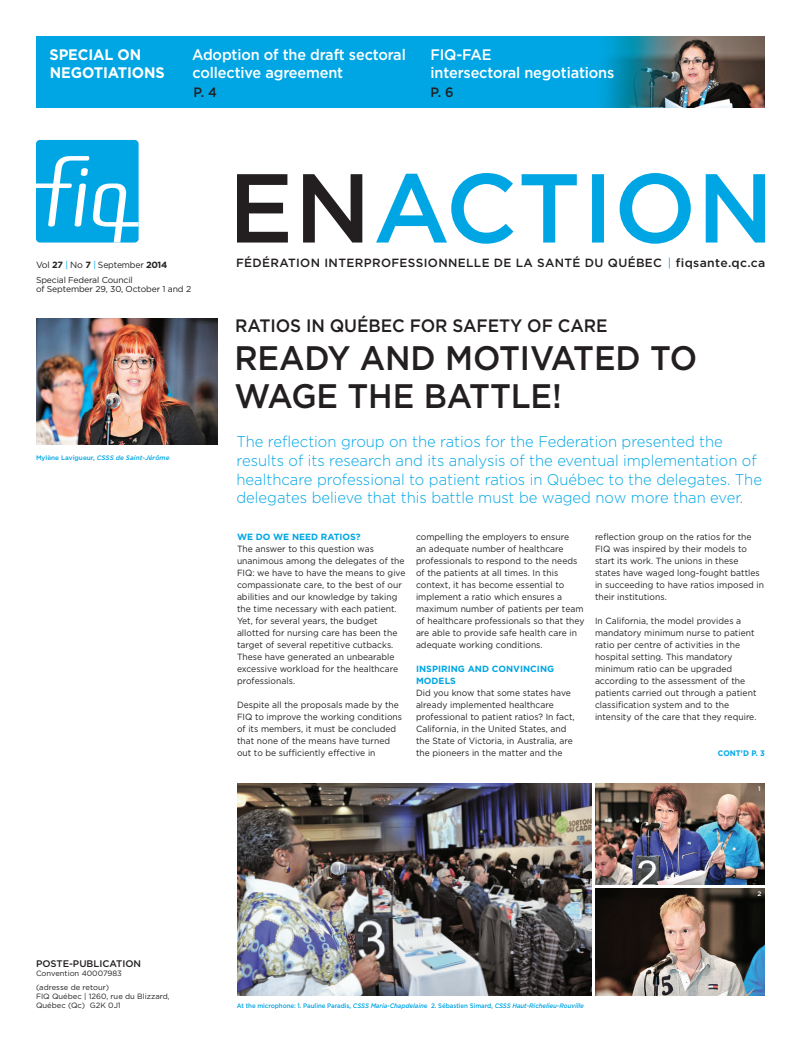
<style>
.page{position:relative;width:801px;height:1044px;background:#fff}
.page>*{position:absolute;margin:0;border:0;box-sizing:border-box;transform-origin:0 0}
.t1{font:500 34px/38px "Gotham";letter-spacing:-.005em;color:#231f20;scale:.95 1}
.t2{font:500 18px "Gotham";letter-spacing:-.005em;color:#231f20;scale:.95 1}
.t3{font:300 15.6px/18.6px "Gotham";color:#00a6e4;scale:.95 1}
.t4{font:500 15.3px/18.7px "Gotham";letter-spacing:-.01em;color:#fff;scale:.95 1}
.t5{font:700 15.3px "Gotham";color:#fff;scale:.95 1}
.t6{font:500 13.6px "Gotham";color:#231f20;scale:.95 1}
.t7{font:500 11.9px "Gotham";letter-spacing:.03em;color:#231f20}
.t8{font:500 9.6px "Gotham";color:#231f20}
.t9{font:9px/12px "Gotham";letter-spacing:.005em;color:#231f20;scale:.95 1}
.t10{font:700 9px/12px "Gotham";letter-spacing:.005em;color:#00a6e4}
.t11{font:9px "Gotham";letter-spacing:-.015em;color:#231f20}
.t12{font:8.6px/9px "Gotham";letter-spacing:-.015em;color:#231f20}
.t13{font:700 8px "Gotham";color:#00a6e4;scale:.95 1}
.t14{font:7.7px/13.5px "Gotham";color:#231f20}
.t15{font:500 6.5px "Gotham";letter-spacing:-.01em;color:#00a6e4;scale:.95 1}
.t16{font:italic 500 6.5px "Gotham";color:#00a6e4}
.t17{font:500 6.5px "Gotham";color:#fff}
.s1{font-weight:700}
.s2{color:#00a6e4}
.s3{font-weight:400;color:#00a6e4}
.s4{font-style:normal}
.s5{font-style:italic}
</style>
<div class="page">
<svg style="left:237px;top:174px;width:125px;height:69px"></svg>
<svg style="left:376px;top:173px;width:389px;height:71px"></svg>
<div style="left:36px;top:140px;width:103px;height:103px;background:#00a6e4;border-radius:4px"></div>
<svg style="left:36px;top:156px;width:103px;height:87px"></svg>
<img style="left:595px;top:783px;width:170px;height:102px">
<img style="left:595px;top:888px;width:170px;height:108px">
<img style="left:237px;top:783px;width:355px;height:213px">
<img style="left:36px;top:319px;width:182px;height:126px">
<img style="left:36px;top:36px;width:729px;height:72px">
<h3 class="t5" style="left:50px;top:45px;width:11px">SPECIAL</h3>
<h3 class="t5" style="left:118px;top:45px;width:13px">ON</h3>
<h3 class="t5" style="left:50px;top:64px;width:11px">NEGOTIATIONS</h3>
<h3 class="t4" style="left:192px;top:45px;width:226px">Adoption of the draft sectoral collective agreement</h3>
<h3 class="t6" style="left:194px;top:85px;width:26px">P. 4</h3>
<h3 class="t4" style="left:430px;top:45px;width:195px">FIQ-FAE<br>intersectoral negotiations</h3>
<h3 class="t6" style="left:431px;top:85px;width:26px">P. 6</h3>
<p class="t11" style="left:36px;top:259px;width:133px">vol <span class="s1">27</span> <span class="s2">|</span> no <span class="s1">7</span> <span class="s2">|</span> September <span class="s1">2014</span></p>
<h3 class="t7" style="left:236px;top:256px;width:531px">fédération interprofessionnelle de la santé du québec <span class="s3">|</span> fiqsante.qc.ca</h3>
<p class="t12" style="left:36px;top:275px;width:157px">Special Federal Council<br>of September 29, 30, october 1 and 2</p>
<p class="t16" style="left:36px;top:454px;width:135px"><span class="s4">M ylène Lavigueur,</span> CSSS de Saint-Jérôme</p>
<p class="t8" style="left:36px;top:958px;width:8px">POSTE</p>
<p class="t8" style="left:69px;top:958px;width:11px">-PUBLICATION</p>
<p class="t14" style="left:36px;top:967px;width:87px">Convention 40007983 (adresse de retour)</p>
<p class="t14" style="left:36px;top:991px;width:135px;line-height:9.2px">FIQ Québec | 1260, rue du Blizzard,<br>Québec (Qc) G2K 0J1</p>
<h2 class="t2" style="left:235px;top:316px;width:393px">Ratios in Québec for safety of care</h2>
<h1 class="t1" style="left:234px;top:338px;width:489px">Ready and motivated to wage the battle!</h1>
<p class="t3" style="left:236px;top:432px;width:555px">The reflection group on the ratios for the Federation presented the results of its research and its analysis of the eventual implementation of healthcare professional to patient ratios in Québec to the delegates. The delegates believe that this battle must be waged now more than ever.</p>
<p class="t10" style="left:237px;top:531px;width:125px">WE DO WE NEED RATIOS?</p>
<p class="t9" style="left:237px;top:543px;width:179px">The answer to this question was unanimous among the delegates of the FIQ: we have to have the means to give compassionate care, to the best of our abilities and our knowledge by taking the time necessary with each patient.<br>Yet, for several years, the budget allotted for nursing care has been the target of several repetitive cutbacks.<br>These have generated an unbearable excessive workload for the healthcare professionals.</p>
<p class="t9" style="left:237px;top:699px;width:175px">Despite all the proposals made by the FIQ to improve the working conditions of its members, it must be concluded that none of the means have turned out to be sufficiently effective in</p>
<p class="t9" style="left:416px;top:531px;width:179px">compelling the employers to ensure<br>an adequate number of healthcare professionals to respond to the needs of the patients at all times. In this context, it has become essential to implement a ratio which ensures a maximum number of patients per team of healthcare professionals so that they are able to provide safe health care in adequate working conditions.</p>
<p class="t10" style="left:416px;top:663px;width:140px">I NSPIRING AND CONVINCING<br>MODELS</p>
<p class="t9" style="left:416px;top:687px;width:169px">Did you know that some states have already implemented healthcare professional to patient ratios? In fact, California, in the United States, and the State of Victoria, in Australia, are the pioneers in the matter and the</p>
<p class="t9" style="left:595px;top:531px;width:179px">reflection group on the ratios for the FIQ was inspired by their models to start its work. The unions in these states have waged long-fought battles in succeeding to have ratios imposed in their institutions.</p>
<p class="t9" style="left:595px;top:615px;width:171px">In California, the model provides a mandatory minimum nurse to patient ratio per centre of activities in the hospital setting. This mandatory minimum ratio can be upgraded according to the assessment of the patients carried out through a patient classification system and to the intensity of the care that they require.</p>
<p class="t13" style="left:718px;top:749px;width:51px">CONT’D P. 3</p>
<p class="t17" style="left:758px;top:785px;width:4px">1</p>
<p class="t17" style="left:758px;top:890px;width:5px">2</p>
<p class="t15" style="left:237px;top:1002px;width:367px">At the microphone: 1. Pauline Paradis, <span class="s5">CSSS Maria-Chapdelain</span>e 2. Sébastien Simard, <span class="s5">CSSS Haut-Richelieu-Rouville</span></p>
</div>
